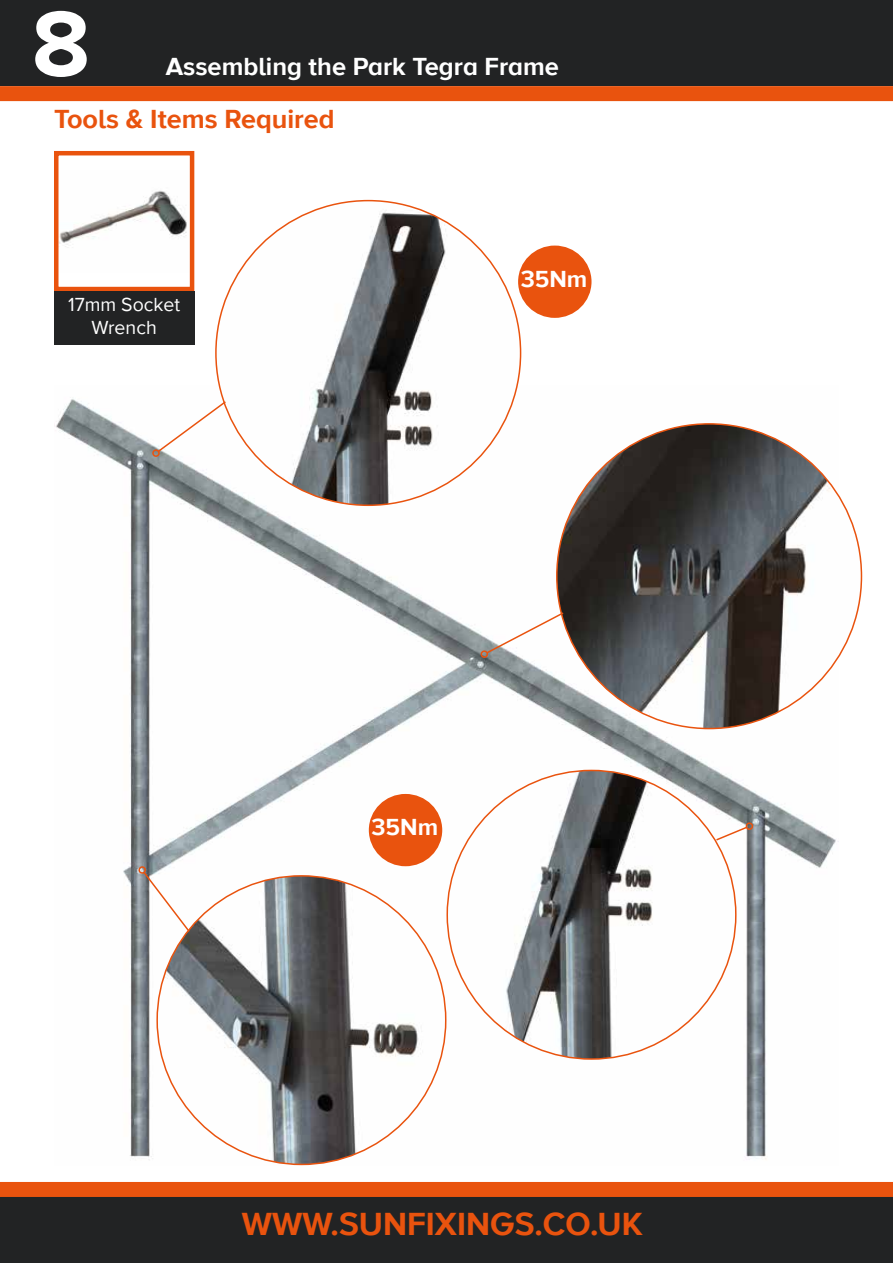
<style>
.page{position:relative;width:893px;height:1263px;background:#fff}
.page>*{position:absolute;margin:0;border:0;box-sizing:border-box;transform-origin:0 0}
.t1{font:700 96px "Proxima Nova A";color:#fff}
.t2{font:700 33px "Proxima Nova A";color:#e9530e}
.t3{font:700 27px "Proxima Nova A";color:#e9530e}
.t4{font:700 25.5px "Proxima Nova A";color:#fff}
.t5{font:700 24px "Proxima Nova A";color:#fff}
.t6{font:19.5px/23.4px "Proxima Nova A";color:#fff;text-align:center}
</style>
<div class="page">
<div style="left:0;top:0;width:893px;height:86px;background:#222324"></div>
<div style="left:0;top:1195px;width:893px;height:68px;background:#222324"></div>
<div style="left:0;top:1182px;width:893px;height:15px;background:#e9530e"></div>
<div style="left:0;top:86px;width:893px;height:15px;background:#e9530e"></div>
<img style="left:54px;top:386px;width:785px;height:779px">
<img style="left:557px;top:424px;width:304px;height:304px;border-radius:152px">
<img style="left:216px;top:201px;width:305px;height:304px;border-radius:152px">
<img style="left:447px;top:770px;width:289px;height:289px;border-radius:144px">
<img style="left:157px;top:876px;width:289px;height:288px;border-radius:144px">
<img style="left:59px;top:190px;width:128px;height:57px">
<div style="left:54px;top:151px;width:140px;height:140px;border:4px solid #e9530e"></div>
<div style="left:54px;top:291px;width:140px;height:53px;background:#222324"></div>
<div style="left:518px;top:246px;width:73px;height:72px;background:#e9530e;border-radius:50%"></div>
<div style="left:369px;top:794px;width:73px;height:72px;background:#e9530e;border-radius:50%"></div>
<svg style="left:156px;top:400px;width:71px;height:53px"></svg>
<div style="left:152px;top:449px;width:8px;height:8px;border:2px solid #e9530e;border-radius:50%"></div>
<svg style="left:485px;top:611px;width:80px;height:44px"></svg>
<div style="left:481px;top:650px;width:7px;height:8px;border:2px solid #e9530e;border-radius:50%"></div>
<svg style="left:714px;top:825px;width:35px;height:17px"></svg>
<div style="left:746px;top:822px;width:7px;height:8px;border:2px solid #e9530e;border-radius:50%"></div>
<svg style="left:142px;top:870px;width:49px;height:63px"></svg>
<div style="left:138px;top:866px;width:8px;height:8px;border:2px solid #e9530e;border-radius:50%"></div>
<h1 class="t1" style="left:32px;top:-11px;width:60px">8</h1>
<p class="t3" style="left:54px;top:103px;width:282px">Tools &amp; Items Required</p>
<p class="t4" style="left:166px;top:52px;width:395px">Assembling the Park Tegra Frame</p>
<p class="t6" style="left:68px;top:293px;width:114px">17mm Socket<br>Wrench</p>
<p class="t5" style="left:521px;top:265px;width:68px">35Nm</p>
<p class="t5" style="left:371px;top:813px;width:68px">35Nm</p>
<p class="t2" style="left:242px;top:1205px;width:402px">WWW.SUNFIXINGS.CO.UK</p>
</div>
